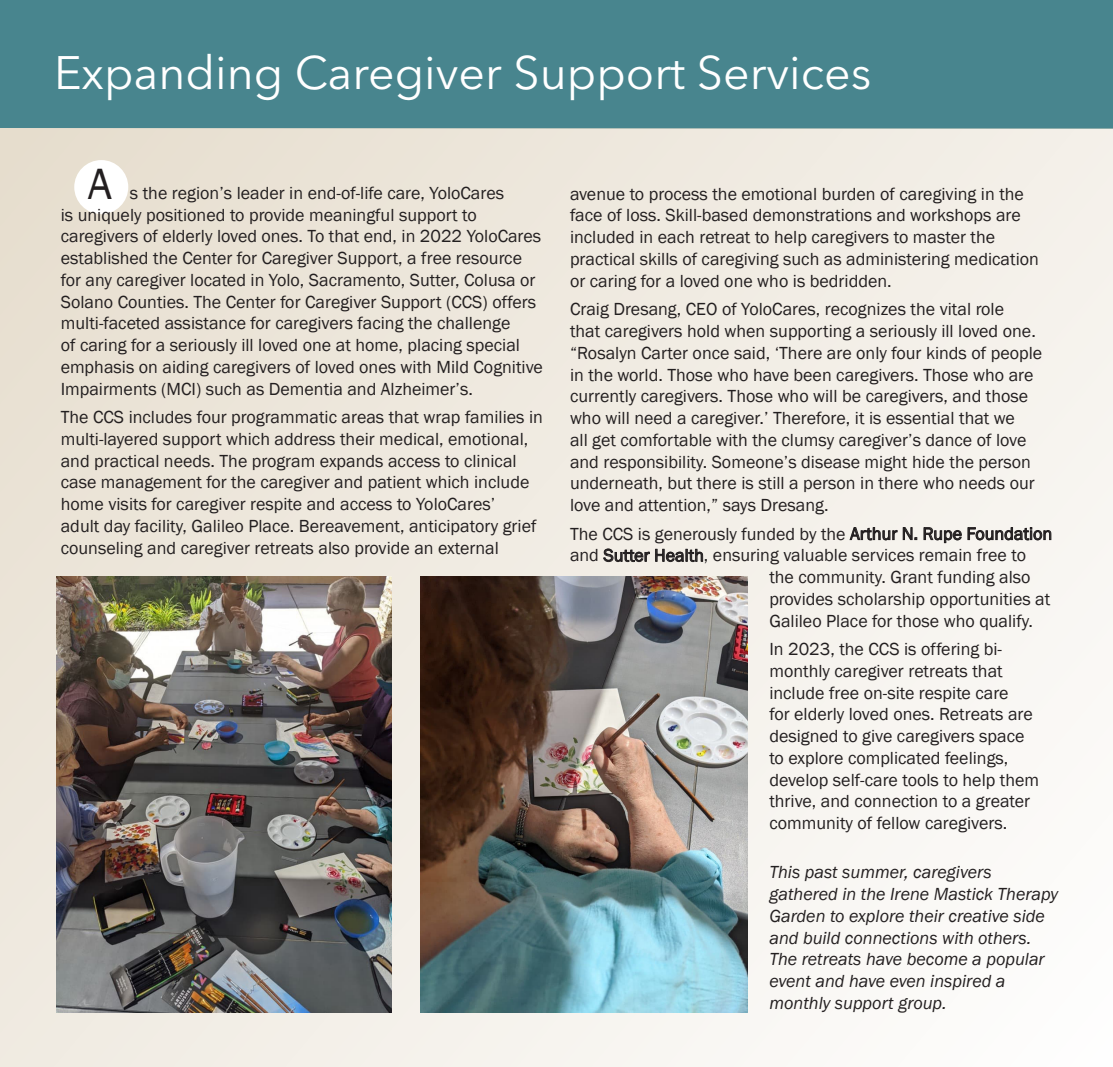
<style>
.page{position:relative;width:1113px;height:1067px;background:#fff}
.page>*{position:absolute;margin:0;border:0;box-sizing:border-box;transform-origin:0 0}
.t1{font:46.5px "Avenir Next LT Pro";color:#fff}
.t2{font:45px "Franklin Gothic";color:#231f20}
.t3{font:18px/21.8px "Franklin Gothic";color:#231f20}
.t4{font:italic 18px/21.8px "Franklin Gothic";color:#231f20}
</style>
<div class="page">
<div style="left:0;top:0;width:1112px;height:128px;background:#48858e"></div>
<div style="left:0;top:128px;width:1112px;height:938px;background:linear-gradient(to right,#e8e0d2,#f9f7f3)"></div>
<div style="left:74px;top:160px;width:54px;height:54px;background:#fff;border-radius:50%"></div>
<img style="left:56px;top:576px;width:335px;height:436px">
<img style="left:420px;top:576px;width:328px;height:437px">
<p class="t1" style="left:54px;top:45px;width:818px">Expanding Caregiver Support Services</p>
<p class="t2" style="left:88px;top:156px;width:26px">A</p>
<p class="t3" style="left:61px;top:182px;width:483px;text-indent:69px">s the region’s leader in end-of-life care, YoloCares<br>is uniquely positioned to provide meaningful support to caregivers of elderly loved ones. To that end, in 2022 YoloCares established the Center for Caregiver Support, a free resource for any caregiver located in Yolo, Sacramento, Sutter, Colusa or Solano Counties. The Center for Caregiver Support (CCS) offers multi-faceted assistance for caregivers facing the challenge<br>of caring for a seriously ill loved one at home, placing special emphasis on aiding caregivers of loved ones with Mild Cognitive Impairments (MCI) such as Dementia and Alzheimer’s.</p>
<p class="t3" style="left:61px;top:407px;width:483px">The CCS includes four programmatic areas that wrap families in multi-layered support which address their medical, emotional, and practical needs. The program expands access to clinical case management for the caregiver and patient which include home visits for caregiver respite and access to YoloCares’<br>adult day facility, Galileo Place. Bereavement, anticipatory grief counseling and caregiver retreats also provide an external</p>
<p class="t3" style="left:570px;top:183px;width:470px">avenue to process the emotional burden of caregiving in the face of loss. Skill-based demonstrations and workshops are included in each retreat to help caregivers to master the practical skills of caregiving such as administering medication or caring for a loved one who is bedridden.</p>
<p class="t3" style="left:570px;top:299px;width:473px">Craig Dresang, CEO of YoloCares, recognizes the vital role<br>that caregivers hold when supporting a seriously ill loved one. “Rosalyn Carter once said, ‘There are only four kinds of people in the world. Those who have been caregivers. Those who are currently caregivers. Those who will be caregivers, and those who will need a caregiver.’ Therefore, it is essential that we<br>all get comfortable with the clumsy caregiver’s dance of love and responsibility. Someone’s disease might hide the person underneath, but there is still a person in there who needs our love and attention,” says Dresang.</p>
<p class="t3" style="left:570px;top:523px;width:483px">The CCS is generously funded by the Arthur N. Rupe Foundation</p>
<p class="t3" style="left:570px;top:545px;width:457px">and Sutter Health, ensuring valuable services remain free to</p>
<p class="t3" style="left:769px;top:566px;width:263px">the community. Grant funding also</p>
<p class="t3" style="left:769px;top:588px;width:282px">provides scholarship opportunities at</p>
<p class="t3" style="left:769px;top:610px;width:265px">Galileo Place for those who qualify.</p>
<p class="t3" style="left:769px;top:638px;width:271px">In 2023, the CCS is offering bi&shy;monthly caregiver retreats that include free on-site respite care<br>for elderly loved ones. Retreats are designed to give caregivers space to explore complicated feelings, develop self-care tools to help them thrive, and connection to a greater community of fellow caregivers.</p>
<p class="t4" style="left:769px;top:861px;width:290px">This past summer, caregivers gathered in the Irene Mastick Therapy<br>Garden to explore their creative side and build connections with others.<br>The retreats have become a popular event and have even inspired a monthly support group.</p>
</div>
